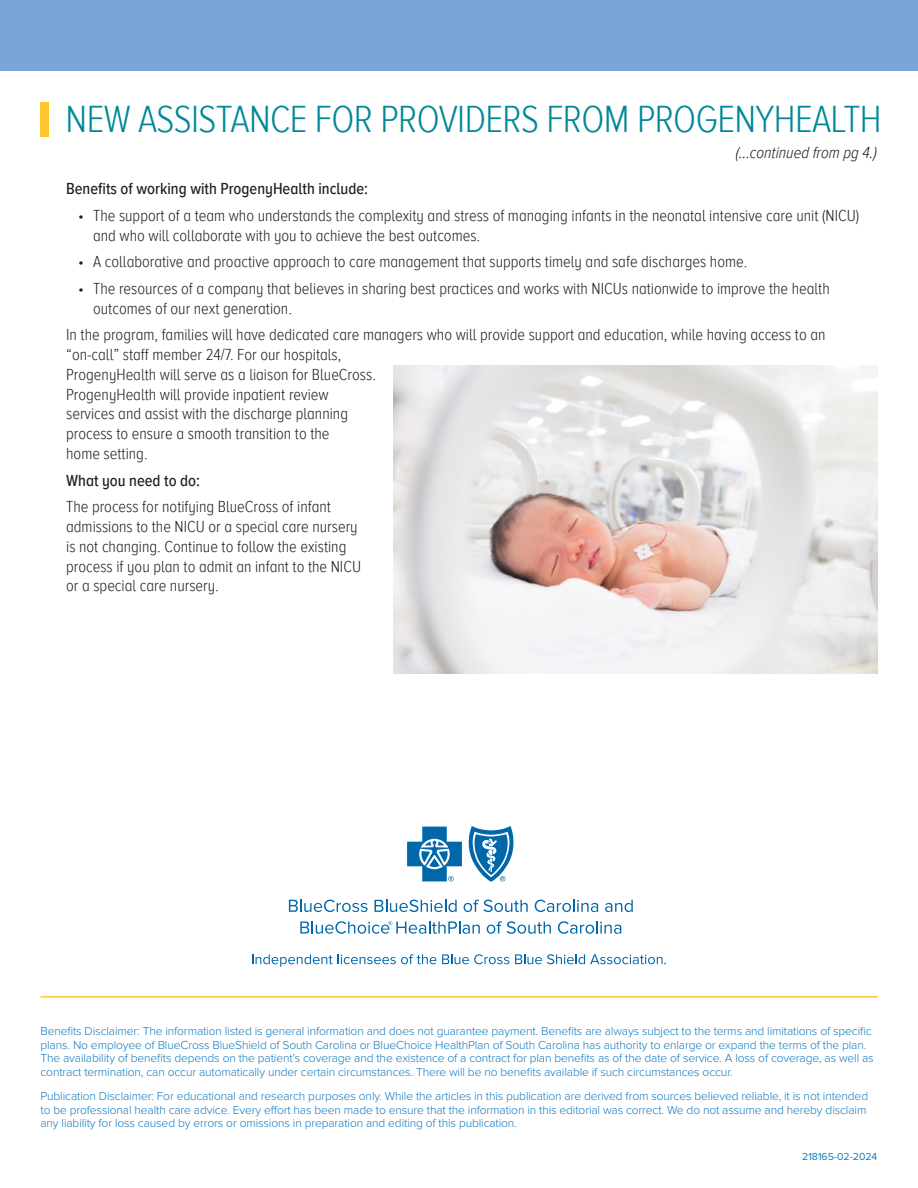
<style>
.page{position:relative;width:918px;height:1188px;background:#fff}
.page>*{position:absolute;margin:0;border:0;box-sizing:border-box;transform-origin:0 0}
.t1{font:300 39px "Proxima Nova A Cond";letter-spacing:-.015em;color:#008897}
.t2{font:300 16.5px/19.8px "Proxima Nova A Cond";color:#231f20}
.t3{font:500 16.5px "Proxima Nova A Cond";color:#231f20}
.t4{font:italic 300 16.5px "Proxima Nova A Cond";color:#231f20}
.t5{font:300 12px/13.5px "Proxima Nova";letter-spacing:-.01em;color:#127ac0}
.t6{font:10.5px "Proxima Nova";color:#127ac0}
</style>
<div class="page">
<div style="left:0;top:0;width:918px;height:771px;background:#7aa5d7"></div>
<hr style="left:40px;top:996px;width:838px;height:2px;background:#fec52e">
<svg style="left:407px;top:826px;width:107px;height:56px"></svg>
<svg style="left:289px;top:900px;width:79px;height:12px"></svg>
<svg style="left:375px;top:900px;width:82px;height:12px"></svg>
<svg style="left:464px;top:900px;width:64px;height:12px"></svg>
<svg style="left:535px;top:900px;width:63px;height:12px"></svg>
<svg style="left:605px;top:900px;width:28px;height:12px"></svg>
<svg style="left:487px;top:921px;width:64px;height:13px"></svg>
<svg style="left:558px;top:921px;width:63px;height:13px"></svg>
<svg style="left:300px;top:921px;width:180px;height:13px"></svg>
<svg style="left:252px;top:954px;width:257px;height:13px"></svg>
<svg style="left:515px;top:954px;width:151px;height:10px"></svg>
<div style="left:0;top:71px;width:918px;height:707px;background:#fff"></div>
<div style="left:40px;top:102px;width:9px;height:34px;background:#fec52e"></div>
<img style="left:393px;top:366px;width:485px;height:308px">
<h1 class="t1" style="left:66px;top:98px;width:818px">NEW ASSISTANCE FOR PROVIDERS FROM PROGENYHEALTH</h1>
<h2 class="t4" style="left:736px;top:143px;width:143px">(...continued from pg 4.)</h2>
<h2 class="t3" style="left:66px;top:180px;width:303px">Benefits of working with ProgenyHealth include:</h2>
<h2 class="t2" style="left:93px;top:206px;width:768px;text-indent:-15px">• The support of a team who understands the complexity and stress of managing infants in the neonatal intensive care unit (NICU) and who will collaborate with you to achieve the best outcomes.</h2>
<h2 class="t2" style="left:78px;top:252px;width:671px">• A collaborative and proactive approach to care management that supports timely and safe discharges home.</h2>
<h2 class="t2" style="left:93px;top:279px;width:738px;text-indent:-15px">• The resources of a company that believes in sharing best practices and works with NICUs nationwide to improve the health outcomes of our next generation.</h2>
<p class="t2" style="left:66px;top:325px;width:761px">In the program, families will have dedicated care managers who will provide support and education, while having access to an “on-call” staff member 24/7. For our hospitals,<br>ProgenyHealth will serve as a liaison for BlueCross.<br>ProgenyHealth will provide inpatient review<br>services and assist with the discharge planning<br>process to ensure a smooth transition to the<br>home setting.</p>
<h2 class="t3" style="left:66px;top:471px;width:135px">What you need to do:</h2>
<h2 class="t2" style="left:66px;top:497px;width:296px">The process for notifying BlueCross of infant admissions to the NICU or a special care nursery is not changing. Continue to follow the existing process if you plan to admit an infant to the NICU or a special care nursery.</h2>
<p class="t5" style="left:40px;top:1025px;width:835px">Benefits Disclaimer: The information listed is general information and does not guarantee payment. Benefits are always subject to the terms and limitations of specific plans. No employee of BlueCross BlueShield of South Carolina or BlueChoice HealthPlan of South Carolina has authority to enlarge or expand the terms of the plan.<br>The availability of benefits depends on the patient’s coverage and the existence of a contract for plan benefits as of the date of service. A loss of coverage, as well as contract termination, can occur automatically under certain circumstances. There will be no benefits available if such circumstances occur.</p>
<p class="t5" style="left:40px;top:1090px;width:829px">Publication Disclaimer: For educational and research purposes only. While the articles in this publication are derived from sources believed reliable, it is not intended to be professional health care advice. Every effort has been made to ensure that the information in this editorial was correct. We do not assume and hereby disclaim any liability for loss caused by errors or omissions in preparation and editing of this publication.</p>
<p class="t6" style="left:802px;top:1151px;width:77px">218165-02-2024</p>
</div>
